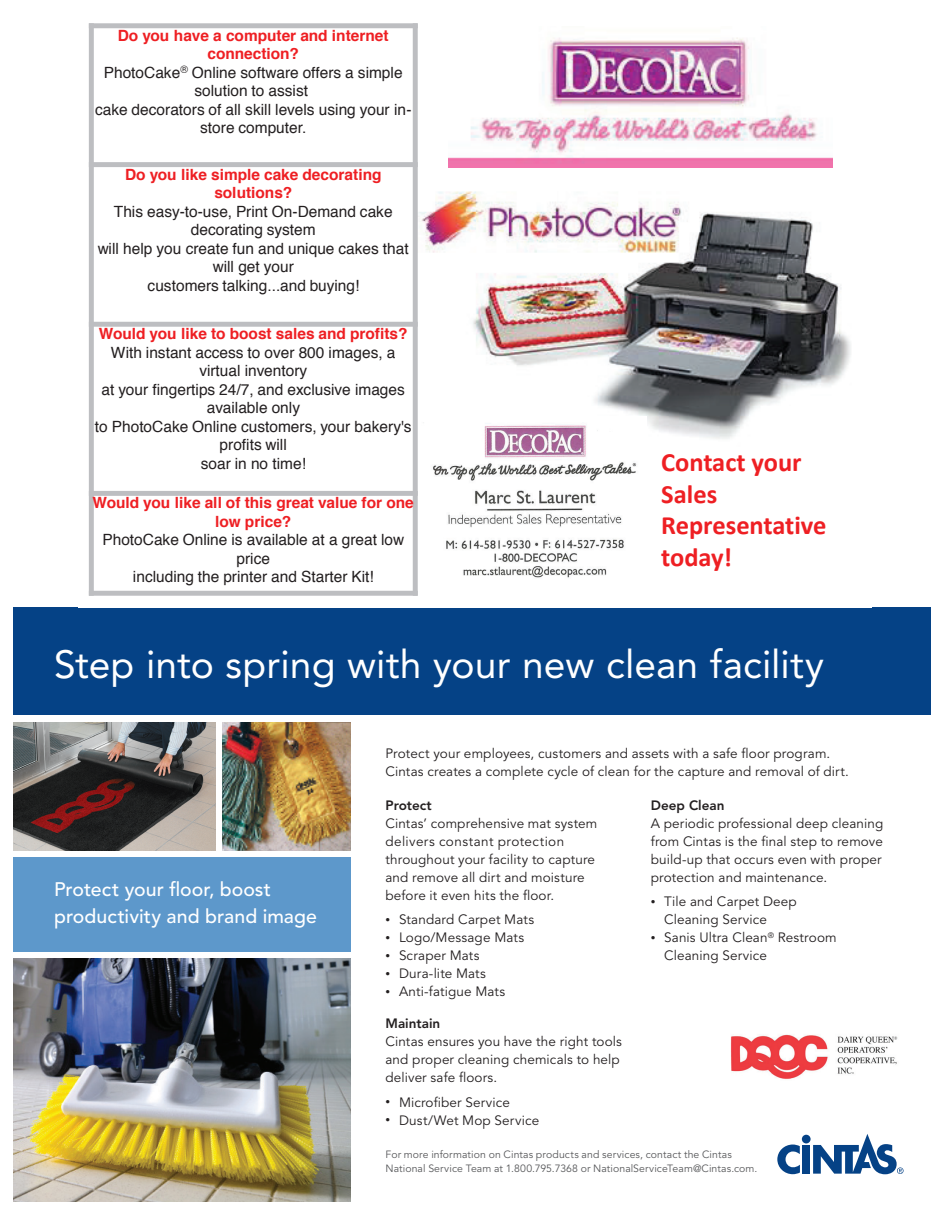
<style>
.page{position:relative;width:945px;height:1215px;background:#fff}
.page>*{position:absolute;margin:0;border:0;box-sizing:border-box;transform-origin:0 0}
.t1{font:39px "Avenir";letter-spacing:.005em;color:#fff}
.t2{font:700 26.4px/31.8px "Calibri";color:#ee1f23}
.t3{font:500 19.5px/27px "Avenir";color:#fff}
.t4{font:15.45px/18.5px "Helvetica";color:#231f20;text-align:center}
.t5{font:700 15.45px/18.5px "Helvetica";color:#ee1f23;text-align:center}
.t6{font:13.5px/18px "Avenir";letter-spacing:.01em;color:#231f20}
.t7{font:800 13.5px "Avenir";color:#231f20}
.t8{font:10.5px/14.2px "Avenir";letter-spacing:.01em;color:#57585a}
.s1{font-weight:700;color:#ee1f23}
.s2{font-size:9.45px}
</style>
<div class="page">
<img style="left:14px;top:958px;width:337px;height:244px">
<div style="left:14px;top:857px;width:337px;height:95px;background:#5d98cb"></div>
<img style="left:14px;top:722px;width:202px;height:128px">
<img style="left:223px;top:722px;width:128px;height:128px">
<div style="left:14px;top:608px;width:918px;height:108px;background:#054286"></div>
<svg style="left:777px;top:1145px;width:23px;height:29px"></svg>
<div style="left:802px;top:1145px;width:8px;height:29px;background:#054286"></div>
<div style="left:802px;top:1135px;width:9px;height:8px;background:#054286;border-radius:50%"></div>
<svg style="left:813px;top:1134px;width:91px;height:40px"></svg>
<img style="left:730px;top:1034px;width:168px;height:45px">
<img style="left:419px;top:191px;width:432px;height:248px">
<div style="left:89px;top:162px;width:329px;height:5px;background:#bdbec1"></div>
<div style="left:89px;top:322px;width:329px;height:5px;background:#bdbec1"></div>
<div style="left:89px;top:491px;width:329px;height:5px;background:#bdbec1"></div>
<div style="left:89px;top:23px;width:5px;height:573px;background:#bdbec1"></div>
<div style="left:413px;top:23px;width:5px;height:573px;background:#bdbec1"></div>
<div style="left:89px;top:23px;width:329px;height:5px;background:#bdbec1"></div>
<div style="left:89px;top:591px;width:329px;height:5px;background:#bdbec1"></div>
<img style="left:448px;top:38px;width:385px;height:129px">
<img style="left:422px;top:417px;width:225px;height:161px">
<p class="t4" style="left:95px;top:27px;width:318px"><span class="s1">Do you have a computer and internet connection?<br></span>PhotoCake<sup>®</sup> Online software offers a simple solution to assist<br>cake decorators of all skill levels using your in&shy;store computer.</p>
<p class="t5" style="left:125px;top:165px;width:258px">Do you like simple cake decorating solutions?</p>
<p class="t4" style="left:98px;top:202px;width:313px">This easy-to-use, Print On-Demand cake decorating system<br>will help you create fun and unique cakes that will get your<br>customers talking...and buying!</p>
<p class="t5" style="left:99px;top:325px;width:310px">Would you like to boost sales and profits?</p>
<p class="t4" style="left:95px;top:344px;width:318px">With instant access to over 800 images, a virtual inventory<br>at your fingertips 24/7, and exclusive images available only<br>to PhotoCake Online customers, your bakery's profits will<br>soar in no time!</p>
<p class="t5" style="left:93px;top:494px;width:323px">Would you like all of this great value for one low price?</p>
<p class="t4" style="left:102px;top:531px;width:303px">PhotoCake Online is available at a great low price<br>including the printer and Starter Kit!</p>
<h2 class="t2" style="left:661px;top:446px;width:167px">Contact your<br>Sales<br>Representative today!</h2>
<h1 class="t1" style="left:54px;top:641px;width:772px">Step into spring with your new clean facility</h1>
<h3 class="t3" style="left:54px;top:877px;width:265px">Protect your floor, boost productivity and brand image</h3>
<p class="t6" style="left:386px;top:745px;width:465px">Protect your employees, customers and assets with a safe floor program.<br>Cintas creates a complete cycle of clean for the capture and removal of dirt.</p>
<p class="t7" style="left:386px;top:797px;width:48px">Protect</p>
<p class="t6" style="left:386px;top:814px;width:213px">Cintas’ comprehensive mat system delivers constant protection throughout your facility to capture and remove all dirt and moisture before it even hits the floor.</p>
<p class="t6" style="left:386px;top:911px;width:150px"><span class="s2">•</span> Standard Carpet Mats</p>
<p class="t6" style="left:386px;top:929px;width:140px"><span class="s2">•</span> Logo/Message Mats</p>
<p class="t6" style="left:386px;top:947px;width:96px"><span class="s2">•</span> Scraper Mats</p>
<p class="t6" style="left:386px;top:965px;width:102px"><span class="s2">•</span> Dura-lite Mats</p>
<p class="t6" style="left:386px;top:983px;width:121px"><span class="s2">•</span> Anti-fatigue Mats</p>
<p class="t7" style="left:386px;top:1015px;width:56px">Maintain</p>
<p class="t6" style="left:386px;top:1033px;width:238px">Cintas ensures you have the right tools and proper cleaning chemicals to help deliver safe floors.</p>
<p class="t6" style="left:386px;top:1093px;width:126px"><span class="s2">•</span> Microfiber Service</p>
<p class="t6" style="left:386px;top:1111px;width:155px"><span class="s2">•</span> Dust/Wet Mop Service</p>
<p class="t7" style="left:651px;top:797px;width:75px">Deep Clean</p>
<p class="t6" style="left:651px;top:814px;width:234px;text-align:justify">A periodic professional deep cleaning from Cintas is the final step to remove build-up that occurs even with proper protection and maintenance.</p>
<p class="t6" style="left:664px;top:893px;width:134px;text-indent:-14px"><span class="s2">•</span> Tile and Carpet Deep<br>Cleaning Service</p>
<p class="t6" style="left:664px;top:929px;width:174px;text-indent:-13px"><span class="s2">•</span> Sanis Ultra Clean<sup>®</sup> Restroom<br>Cleaning Service</p>
<p class="t8" style="left:386px;top:1148px;width:374px">For more information on Cintas products and services, contact the Cintas<br>National Service Team at 1.800.795.7368 or NationalServiceTeam@Cintas.com.</p>
</div>
